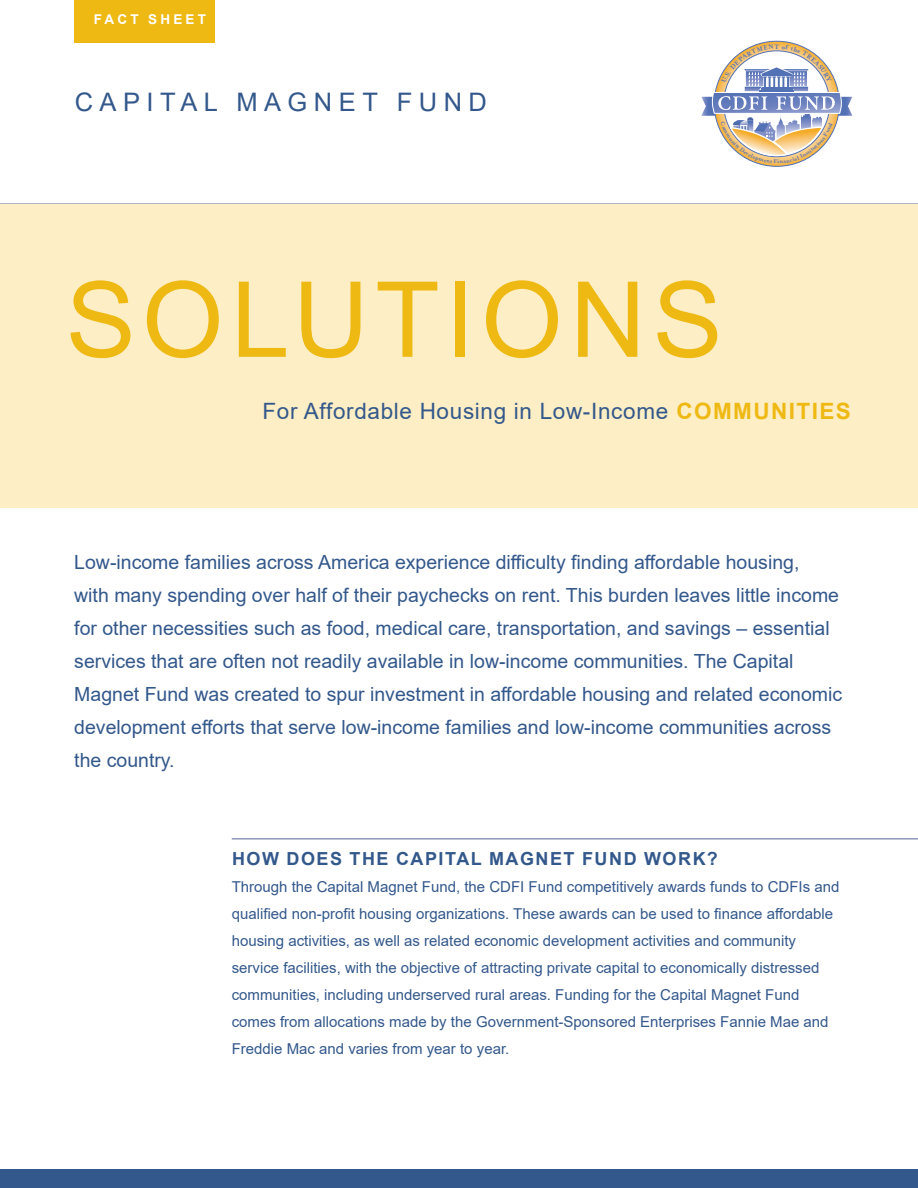
<style>
.page{position:relative;width:918px;height:1188px;background:#fff}
.page>*{position:absolute;margin:0;border:0;box-sizing:border-box;transform-origin:0 0}
.t1{font:105px "Arial";letter-spacing:.06em;color:#efb914}
.t2{font:25.5px "Arial";letter-spacing:.255em;color:#33588b}
.t3{font:22.5px "Arial";letter-spacing:.03em;color:#33588b}
.t4{font:19.5px "Arial";color:#33588b}
.t5{font:700 18px "Arial";letter-spacing:.085em;color:#33588b}
.t6{font:15px/27px "Arial";color:#33588b}
.t7{font:700 13.5px "Arial";letter-spacing:.235em;color:#fff}
.s1{font-weight:700;color:#efb914}
</style>
<div class="page">
<div style="left:0;top:1170px;width:918px;height:18px;background:#33588b"></div>
<svg style="left:0;top:0;width:918px;height:205px"></svg>
<hr style="left:232px;top:839px;width:686px;height:1px;background:#5b6399">
<div style="left:0;top:205px;width:918px;height:303px;background:#feeec5"></div>
<svg style="left:701px;top:44px;width:151px;height:119px"></svg>
<p class="t7" style="left:94px;top:9px;width:114px">FACT SHEET</p>
<p class="t2" style="left:75px;top:85px;width:414px">CAPITAL MAGNET FUND</p>
<p class="t1" style="left:66px;top:248px;width:658px">SOLUTIONS</p>
<p class="t3" style="left:262px;top:395px;width:590px">For Affordable Housing in Low-Income <span class="s1">COMMUNITIES</span></p>
<p class="t4" style="left:74px;top:549px;width:727px">Low-income families across America experience difficulty finding affordable housing,</p>
<p class="t4" style="left:74px;top:582px;width:766px">with many spending over half of their paychecks on rent. This burden leaves little income</p>
<p class="t4" style="left:74px;top:615px;width:757px">for other necessities such as food, medical care, transportation, and savings – essential</p>
<p class="t4" style="left:74px;top:648px;width:721px">services that are often not readily available in low-income communities. The Capital</p>
<p class="t4" style="left:74px;top:681px;width:770px">Magnet Fund was created to spur investment in affordable housing and related economic</p>
<p class="t4" style="left:74px;top:714px;width:759px">development efforts that serve low-income families and low-income communities across</p>
<p class="t4" style="left:74px;top:747px;width:102px">the country.</p>
<p class="t5" style="left:232px;top:846px;width:487px">HOW DOES THE CAPITAL MAGNET FUND WORK?</p>
<p class="t6" style="left:232px;top:873px;width:609px">Through the Capital Magnet Fund, the CDFI Fund competitively awards funds to CDFIs and qualified non-profit housing organizations. These awards can be used to finance affordable housing activities, as well as related economic development activities and community service facilities, with the objective of attracting private capital to economically distressed communities, including underserved rural areas. Funding for the Capital Magnet Fund comes from allocations made by the Government-Sponsored Enterprises Fannie Mae and Freddie Mac and varies from year to year.</p>
</div>
